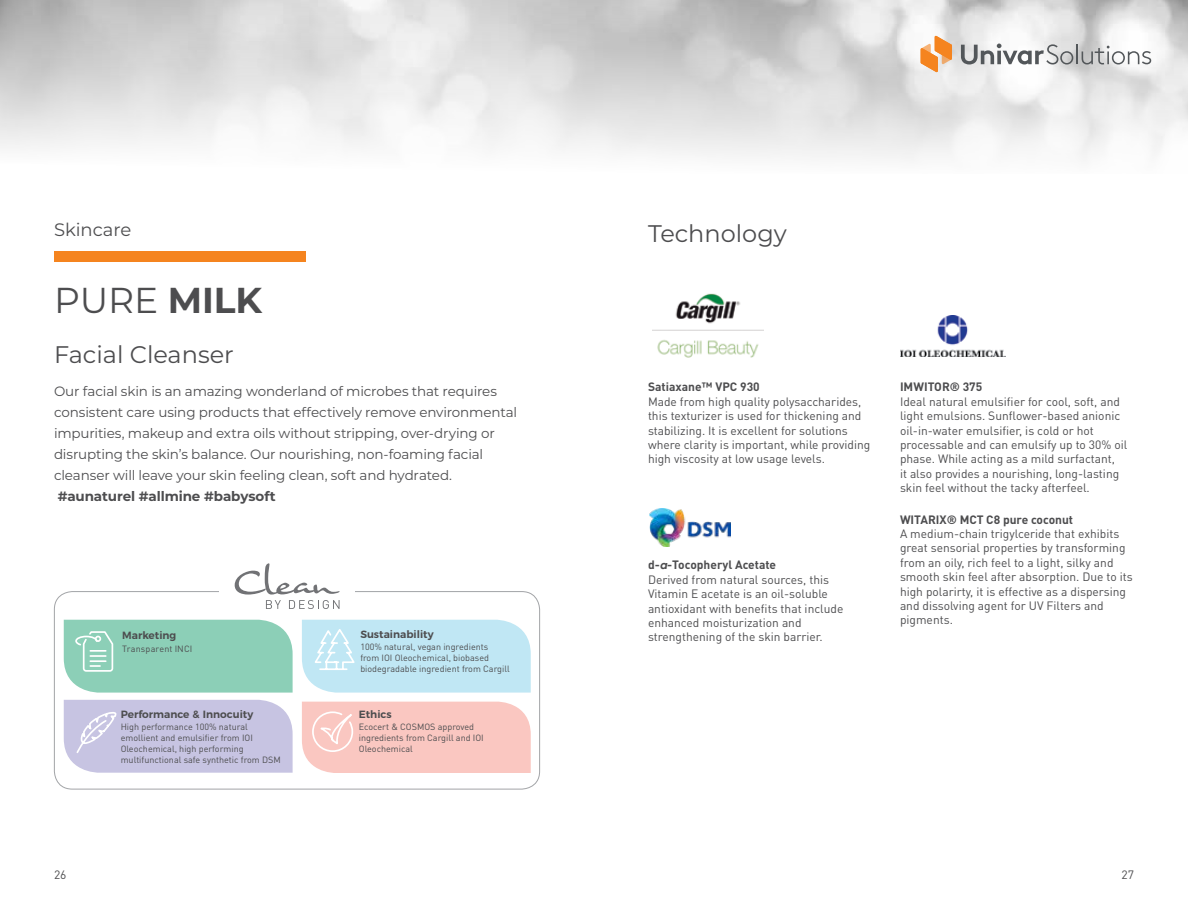
<style>
.page{position:relative;width:1188px;height:918px;background:#fff}
.page>*{position:absolute;margin:0;border:0;box-sizing:border-box;transform-origin:0 0}
.t1{font:36px "Montserrat";color:#4d4d4f}
.t2{font:24px "Montserrat";color:#4d4d4f}
.t3{font:18px "Montserrat";color:#4d4d4f}
.t4{font:13.5px/21px "Montserrat";letter-spacing:-.01em;color:#4d4d4f}
.t5{font:700 13.5px "Montserrat";letter-spacing:-.005em;color:#4d4d4f}
.t6{font:12px/14.4px "DINOT";color:#4d4d4f}
.t7{font:700 12px "DINOT";color:#4d4d4f}
.t8{font:12px "DIN Pro";color:#4d4d4f}
.t9{font:600 10.5px "Montserrat";color:#4d4d4f}
.t10{font:9px/10.8px "DINOT";color:#4d4d4f}
.s1{font-weight:700}
.s2{font-family:"Kollektif";font-weight:700;font-style:italic}
</style>
<div class="page">
<div style="left:54px;top:251px;width:252px;height:11px;background:#f5841f"></div>
<div style="left:54px;top:591px;width:486px;height:198px;border:1px solid #a2a4a7;border-radius:18px"></div>
<div style="left:219px;top:559px;width:135px;height:53px;background:#fff"></div>
<svg style="left:235px;top:563px;width:105px;height:46px"></svg>
<div style="left:64px;top:700px;width:229px;height:73px;background:#c7c4e2"></div>
<svg style="left:302px;top:620px;width:229px;height:73px;background:#c3e8f4"></svg>
<div style="left:302px;top:702px;width:229px;height:71px;background:#fac7c1"></div>
<svg style="left:64px;top:620px;width:229px;height:73px;background:#92d1bb"></svg>
<img style="left:649px;top:509px;width:81px;height:38px">
<svg style="left:961px;top:44px;width:112px;height:21px"></svg>
<hr style="left:1076px;top:44px;width:2px;height:20px;background:#53575a">
<svg style="left:1082px;top:46px;width:69px;height:19px"></svg>
<svg style="left:921px;top:36px;width:31px;height:36px"></svg>
<img style="left:652px;top:293px;width:112px;height:65px">
<img style="left:900px;top:315px;width:105px;height:42px">
<h3 class="t3" style="left:54px;top:217px;width:79px">Skincare</h3>
<h1 class="t1" style="left:54px;top:275px;width:210px">PURE <span class="s1">MILK</span></h1>
<h2 class="t2" style="left:54px;top:338px;width:181px">Facial Cleanser</h2>
<p class="t4" style="left:54px;top:380px;width:465px">Our facial skin is an amazing wonderland of microbes that requires consistent care using products that effectively remove environmental impurities, makeup and extra oils without stripping, over-drying or disrupting the skin’s balance. Our nourishing, non-foaming facial cleanser will leave your skin feeling clean, soft and hydrated.</p>
<p class="t5" style="left:58px;top:486px;width:220px">#aunaturel #allmine #babysoft</p>
<p class="t9" style="left:122px;top:626px;width:56px">Marketing</p>
<p class="t9" style="left:360px;top:625px;width:75px">Sustainability</p>
<p class="t10" style="left:122px;top:642px;width:72px">Transparent INCI</p>
<p class="t10" style="left:360px;top:641px;width:151px">100% natural, vegan ingredients<br>from IOI Oleochemical, biobased biodegradable ingredient from Cargill</p>
<p class="t9" style="left:121px;top:705px;width:134px">Performance &amp; Innocuity</p>
<p class="t9" style="left:359px;top:705px;width:34px">Ethics</p>
<p class="t8" style="left:54px;top:865px;width:14px">26</p>
<p class="t10" style="left:121px;top:721px;width:162px">High performance 100% natural emollient and emulsifier from IOI Oleochemical, high performing multifunctional safe synthetic from DSM</p>
<p class="t10" style="left:359px;top:721px;width:126px">Ecocert &amp; COSMOS approved ingredients from Cargill and IOI<br>Oleochemical</p>
<h2 class="t2" style="left:648px;top:217px;width:140px">Technology</h2>
<p class="t7" style="left:648px;top:379px;width:113px">Satiaxane™ VPC 930</p>
<p class="t6" style="left:648px;top:394px;width:224px">Made from high quality polysaccharides, this texturizer is used for thickening and stabilizing. It is excellent for solutions where clarity is important, while providing high viscosity at low usage levels.</p>
<p class="t6" style="left:648px;top:557px;width:197px"><span class="s1">d-</span><span class="s2">a</span><span class="s1">-Tocopheryl Acetate<br></span>Derived from natural sources, this Vitamin E acetate is an oil-soluble antioxidant with benefits that include enhanced moisturization and strengthening of the skin barrier.</p>
<p class="t7" style="left:900px;top:379px;width:84px">IMWITOR® 375</p>
<p class="t6" style="left:900px;top:394px;width:229px">Ideal natural emulsifier for cool, soft, and light emulsions. Sunflower-based anionic oil-in-water emulsifier, is cold or hot processable and can emulsify up to 30% oil phase. While acting as a mild surfactant,<br>it also provides a nourishing, long-lasting skin feel without the tacky afterfeel.</p>
<p class="t7" style="left:900px;top:511px;width:175px">WITARIX® MCT C8 pure coconut</p>
<p class="t6" style="left:900px;top:526px;width:234px">A medium-chain trigylceride that exhibits great sensorial properties by transforming from an oily, rich feel to a light, silky and smooth skin feel after absorption. Due to its high polarirty, it is effective as a dispersing and dissolving agent for UV Filters and pigments.</p>
<p class="t8" style="left:1121px;top:865px;width:14px">27</p>
</div>
